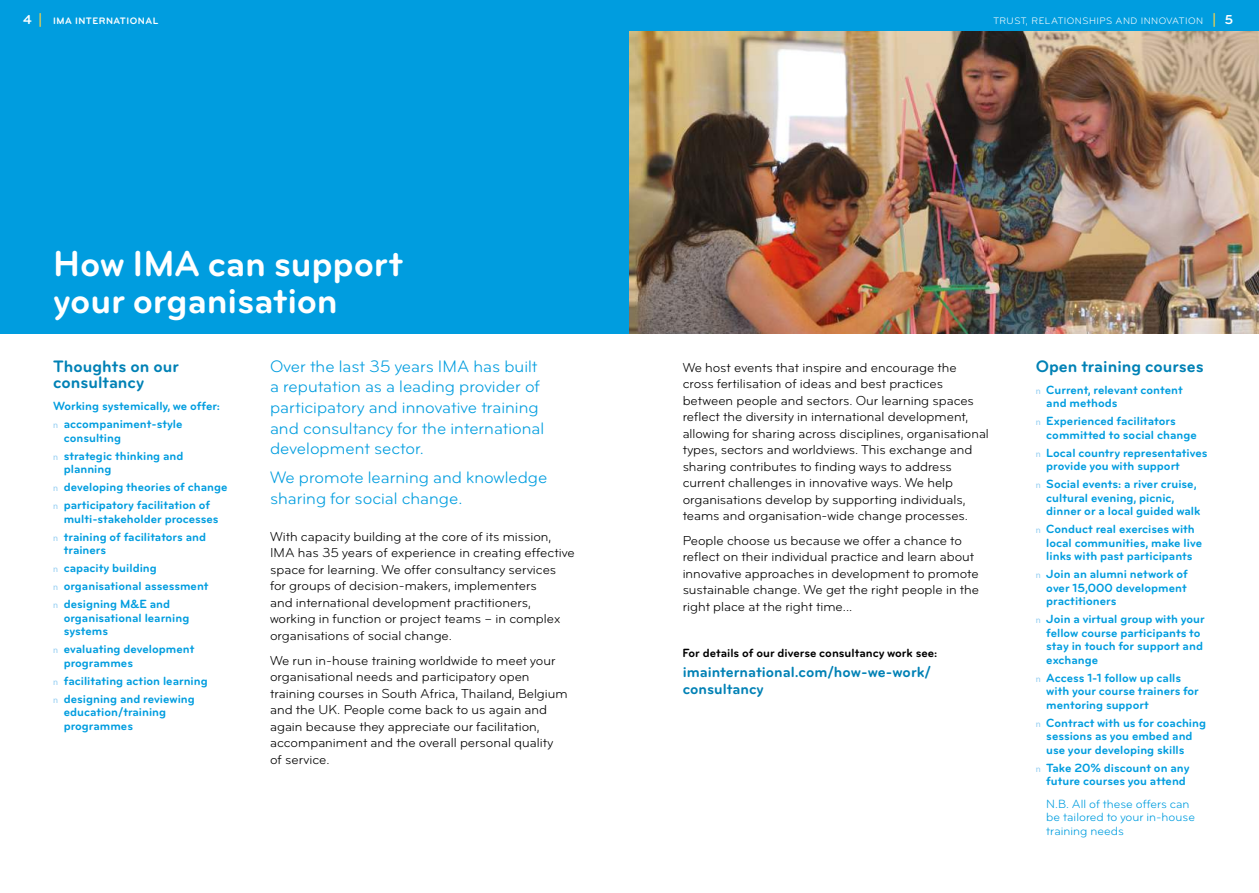
<style>
.page{position:relative;width:1259px;height:893px;background:#fff}
.page>*{position:absolute;margin:0;border:0;box-sizing:border-box;transform-origin:0 0}
.t1{font:700 37.5px/37.5px "Bryant";letter-spacing:-.005em;color:#fff}
.t2{font:17.25px/20.7px "Bryant";color:#009ddf}
.t3{font:700 17.25px/16.5px "Bryant";color:#0081b5}
.t4{font:700 15.3px/16.5px "Bryant";color:#0081b5}
.t5{font:13.5px/16.5px "Bryant";color:#000}
.t6{font:700 12.3px/13.5px "Bryant";color:#009ddf}
.t7{font:12.3px/13.5px "Bryant";color:#009ddf}
.t8{font:700 12.3px "Bryant";color:#000}
.t9{font:9.75px "Bryant";letter-spacing:.05em;color:#fff}
.t10{font:700 9.75px "Bryant";letter-spacing:.05em;color:#fff}
.s1{font-size:13.5px}
.s2{font-size:15px;color:#fdd444}
.s3{font-weight:700;font-size:15px;color:#fdd444}
.s4{font-weight:700;font-size:13.5px}
.s5{font-family:"Myriad Pro";font-weight:400;font-size:9px;color:#94cef2}
.s6{color:#fff}
</style>
<div class="page">
<div style="left:0;top:0;width:1259px;height:32px;background:#009ddf"></div>
<div style="left:0;top:32px;width:629px;height:302px;background:#009ddf"></div>
<img style="left:629px;top:32px;width:630px;height:302px">
<p class="t10" style="left:23px;top:14px;width:136px"><span class="s1">4</span> <span class="s2">|</span> IMA INTERNATIONAL</p>
<p class="t9" style="left:993px;top:15px;width:241px">TRUST, RELATIONSHIPS AND INNOVATION <span class="s3">|</span> <span class="s4">5</span></p>
<h1 class="t1" style="left:53px;top:244px;width:351px">How IMA can support your organisation</h1>
<p class="t3" style="left:53px;top:358px;width:127px">Thoughts on our consultancy</p>
<p class="t6" style="left:53px;top:397px;width:168px;line-height:18px">Working systemically, we offer: <span class="s5">n</span> accompaniment-style</p>
<p class="t6" style="left:53px;top:428px;width:132px;line-height:18px;text-indent:11px">consulting<br><span class="s5">n</span> strategic thinking and</p>
<p class="t6" style="left:53px;top:460px;width:176px;line-height:18px;text-indent:11px">planning<br><span class="s5">n</span> developing theories of change <span class="s5">n</span> participatory facilitation of</p>
<p class="t6" style="left:53px;top:509px;width:167px;line-height:18px;text-indent:11px">multi-stakeholder processes <span class="s5">n</span> training of facilitators and</p>
<p class="t6" style="left:53px;top:541px;width:157px;line-height:18px;text-indent:11px">trainers<br><span class="s5">n</span> capacity building<br><span class="s5">n</span> organisational assessment <span class="s5">n</span> designing M&amp;E and</p>
<p class="t6" style="left:64px;top:611px;width:127px">organisational learning systems</p>
<p class="t6" style="left:64px;top:642px;width:132px;text-indent:-11px"><span class="s5">n</span> evaluating development programmes</p>
<p class="t6" style="left:53px;top:671px;width:156px;line-height:18px"><span class="s5">n</span> facilitating action learning <span class="s5">n</span> designing and reviewing</p>
<p class="t6" style="left:64px;top:705px;width:104px">education/training programmes</p>
<p class="t2" style="left:270px;top:356px;width:276px">Over the last 35 years IMA has built a reputation as a leading provider of participatory and innovative training and consultancy for the international development sector.</p>
<p class="t2" style="left:270px;top:467px;width:279px">We promote learning and knowledge sharing for social change.</p>
<p class="t5" style="left:270px;top:528px;width:306px">With capacity building at the core of its mission, IMA has 35 years of experience in creating effective space for learning. We offer consultancy services for groups of decision-makers, implementers<br>and international development practitioners, working in function or project teams – in complex organisations of social change.</p>
<p class="t5" style="left:270px;top:652px;width:299px">We run in-house training worldwide to meet your organisational needs and participatory open training courses in South Africa, Thailand, Belgium and the UK. People come back to us again and again because they appreciate our facilitation, accompaniment and the overall personal quality of service.</p>
<p class="t5" style="left:682px;top:359px;width:308px">We host events that inspire and encourage the cross fertilisation of ideas and best practices between people and sectors. Our learning spaces reflect the diversity in international development, allowing for sharing across disciplines, organisational types, sectors and worldviews. This exchange and sharing contributes to finding ways to address current challenges in innovative ways. We help organisations develop by supporting individuals, teams and organisation-wide change processes.</p>
<p class="t5" style="left:682px;top:532px;width:298px">People choose us because we offer a chance to reflect on their individual practice and learn about innovative approaches in development to promote sustainable change. We get the right people in the right place at the right time...</p>
<p class="t8" style="left:682px;top:645px;width:267px">For details of our diverse consultancy work see: <span class="s6">w</span></p>
<p class="t4" style="left:682px;top:664px;width:250px">imainternational.com/how-we-work/ consultancy</p>
<p class="t3" style="left:1035px;top:358px;width:169px">Open training courses</p>
<p class="t6" style="left:1046px;top:383px;width:138px;text-indent:-11px"><span class="s5">n</span> Current, relevant content and methods</p>
<p class="t6" style="left:1046px;top:414px;width:152px;text-indent:-11px"><span class="s5">n</span> Experienced facilitators committed to social change</p>
<p class="t6" style="left:1046px;top:446px;width:163px;text-indent:-11px"><span class="s5">n</span> Local country representatives provide you with support</p>
<p class="t6" style="left:1046px;top:477px;width:156px;text-indent:-11px"><span class="s5">n</span> Social events: a river cruise, cultural evening, picnic, dinner or a local guided walk</p>
<p class="t6" style="left:1046px;top:522px;width:157px;text-indent:-11px"><span class="s5">n</span> Conduct real exercises with local communities, make live links with past participants</p>
<p class="t6" style="left:1046px;top:567px;width:143px;text-align:justify;text-indent:-11px"><span class="s5">n</span> Join an alumni network of over 15,000 development practitioners</p>
<p class="t6" style="left:1046px;top:612px;width:160px;text-indent:-11px"><span class="s5">n</span> Join a virtual group with your fellow course participants to stay in touch for support and exchange</p>
<p class="t6" style="left:1046px;top:671px;width:154px;text-indent:-11px"><span class="s5">n</span> Access 1-1 follow up calls with your course trainers for mentoring support</p>
<p class="t6" style="left:1046px;top:716px;width:161px;text-indent:-11px"><span class="s5">n</span> Contract with us for coaching sessions as you embed and use your developing skills</p>
<p class="t6" style="left:1035px;top:761px;width:155px;text-align:center"><span class="s5">n</span> Take 20% discount on any future courses you attend</p>
<p class="t7" style="left:1046px;top:797px;width:150px">N.B. All of these offers can be tailored to your in-house training needs</p>
</div>
